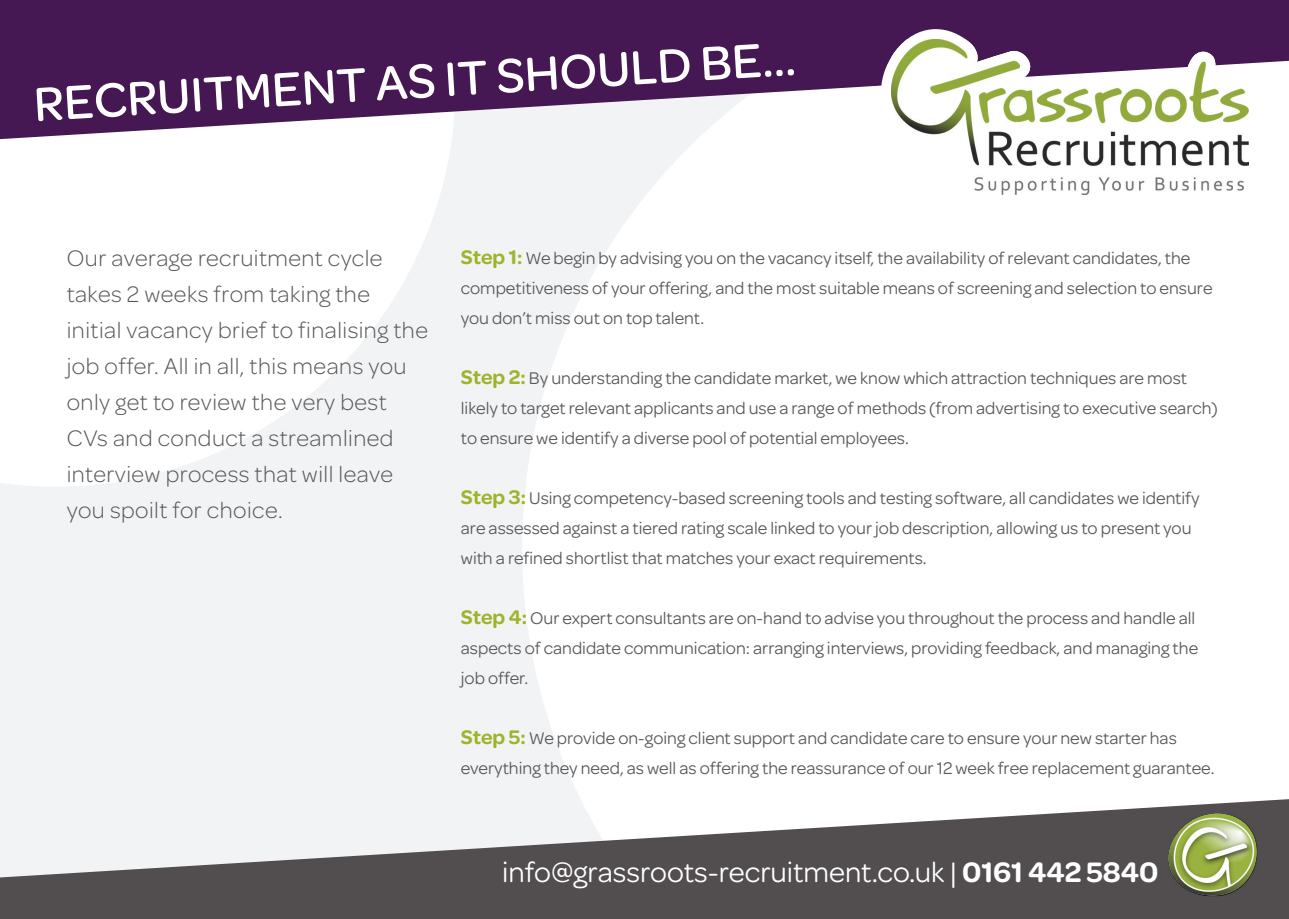
<style>
.page{position:relative;width:1289px;height:919px;background:#fff}
.page>*{position:absolute;margin:0;border:0;box-sizing:border-box;transform-origin:0 0}
.t1{font:500 51px "Omnes";color:#fff}
.t2{font:30px "Omnes";color:#fff}
.t3{font:300 24px/36px "Omnes";letter-spacing:.02em;color:#57585a}
.t4{font:18px/30px "Omnes";color:#57585a}
.s1{font-weight:600;font-size:21px;color:#9fb32d}
.s2{font-weight:600}
</style>
<div class="page">
<div style="left:1px;top:0;width:1287px;height:918px;background:#f2f3f4"></div>
<svg style="left:0;top:139px;width:451px;height:347px;fill:#fff"></svg>
<div style="left:522px;top:139px;width:766px;height:660px;background:#fff"></div>
<svg style="left:0;top:799px;width:1288px;height:119px;fill:#524d4e"></svg>
<svg style="left:0;top:0;width:1288px;height:139px;fill:#451753"></svg>
<svg style="left:881px;top:29px;width:376px;height:176px;fill:#fff"></svg>
<img style="left:891px;top:39px;width:357px;height:155px">
<img style="left:1168px;top:813px;width:89px;height:82px">
<h1 class="t1" style="left:33px;top:77px;width:764px;rotate:-3deg">RECRUITMENT AS IT SHOULD BE...</h1>
<p class="t3" style="left:67px;top:241px;width:363px">Our average recruitment cycle takes 2 weeks from taking the initial vacancy brief to finalising the job offer. All in all, this means you only get to review the very best<br>CVs and conduct a streamlined interview process that will leave you spoilt for choice.</p>
<p class="t4" style="left:461px;top:243px;width:753px"><span class="s1">Step 1:</span> We begin by advising you on the vacancy itself, the availability of relevant candidates, the competitiveness of your offering, and the most suitable means of screening and selection to ensure you don’t miss out on top talent.</p>
<p class="t4" style="left:461px;top:363px;width:758px"><span class="s1">Step 2:</span> By understanding the candidate market, we know which attraction techniques are most likely to target relevant applicants and use a range of methods (from advertising to executive search) to ensure we identify a diverse pool of potential employees.</p>
<p class="t4" style="left:461px;top:483px;width:740px"><span class="s1">Step 3:</span> Using competency-based screening tools and testing software, all candidates we identify are assessed against a tiered rating scale linked to your job description, allowing us to present you with a refined shortlist that matches your exact requirements.</p>
<p class="t4" style="left:461px;top:603px;width:739px"><span class="s1">Step 4:</span> Our expert consultants are on-hand to advise you throughout the process and handle all aspects of candidate communication: arranging interviews, providing feedback, and managing the job offer.</p>
<p class="t4" style="left:461px;top:723px;width:755px"><span class="s1">Step 5:</span> We provide on-going client support and candidate care to ensure your new starter has everything they need, as well as offering the reassurance of our 12 week free replacement guarantee.</p>
<h2 class="t2" style="left:502px;top:857px;width:657px">info@grassroots-recruitment.co.uk | <span class="s2">0161 442 5840</span></h2>
</div>
